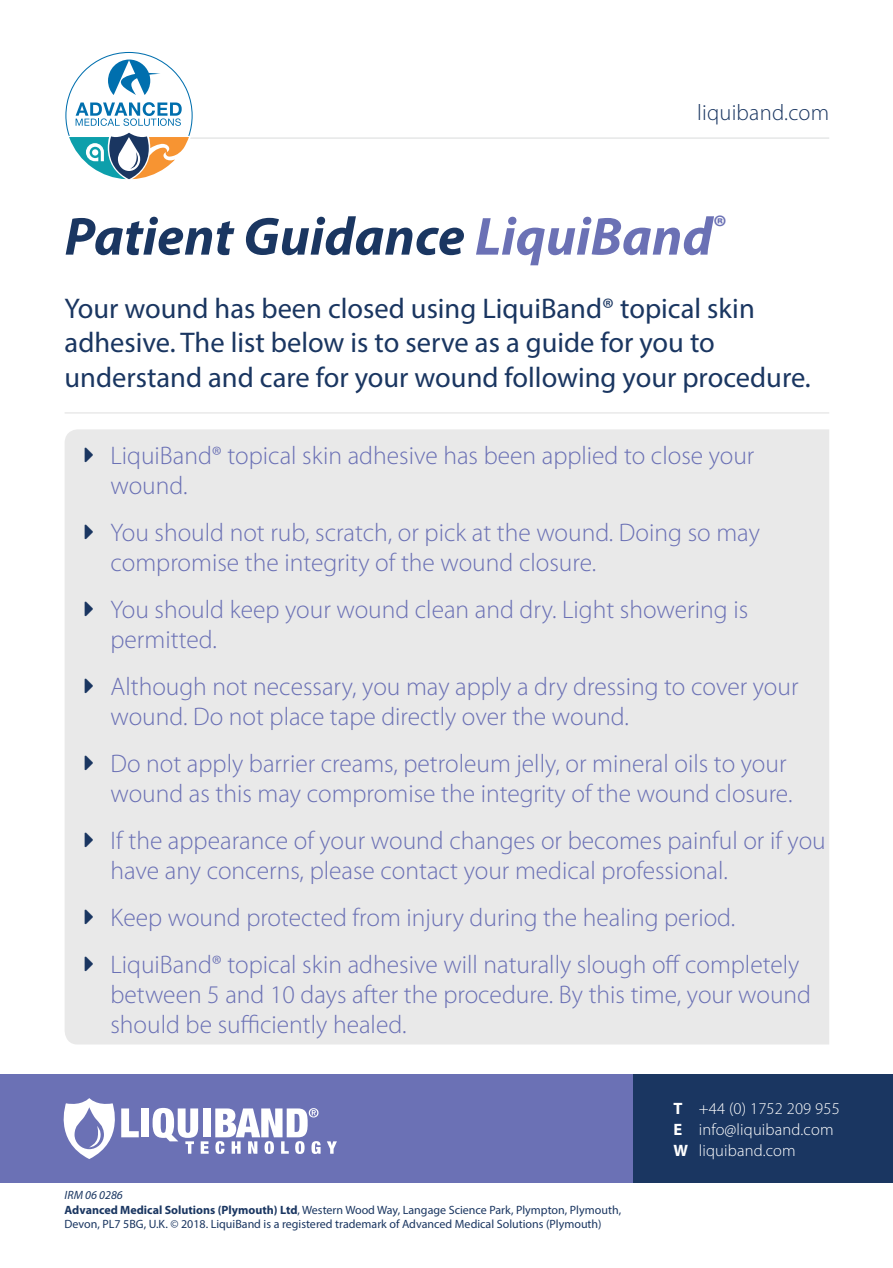
<style>
.page{position:relative;width:893px;height:1268px;background:#fff}
.page>*{position:absolute;margin:0;border:0;box-sizing:border-box;transform-origin:0 0}
.t1{font:italic 700 54px "Myriad Pro";color:#1a3661}
.t2{font:28.5px/34.2px "Myriad Pro";color:#1a3661}
.t3{font:300 25.5px/30px "Myriad Pro";color:#6b71b5}
.t4{font:300 22.5px "Myriad Pro";letter-spacing:.01em;color:#1a3661}
.t5{font:300 16.5px/21px "Myriad Pro";letter-spacing:.01em;color:#fff}
.t6{font:12px/14.4px "Myriad Pro";color:#1a3661}
.s1{color:#6b71b5}
.s2{font-style:italic}
.s3{font-weight:700}
</style>
<div class="page">
<hr style="left:103px;top:137px;width:726px;height:2px;background:#e6e7e7">
<svg style="left:65px;top:52px;width:128px;height:127px"></svg>
<div style="left:632px;top:1074px;width:261px;height:108px;background:#1a3661"></div>
<div style="left:0;top:1074px;width:632px;height:108px;background:#6b71b5"></div>
<div style="left:141px;top:1108px;width:8px;height:29px;background:#fff"></div>
<div style="left:203px;top:1108px;width:7px;height:29px;background:#fff"></div>
<svg style="left:63px;top:1098px;width:76px;height:61px"></svg>
<svg style="left:153px;top:1107px;width:56px;height:46px"></svg>
<svg style="left:215px;top:1108px;width:105px;height:45px"></svg>
<svg style="left:327px;top:1141px;width:10px;height:12px"></svg>
<div style="left:65px;top:429px;width:764px;height:615px;background:#e9e9e9"></div>
<hr style="left:65px;top:412px;width:764px;height:1px;background:#e9e9e9">
<svg style="left:85px;top:447px;width:8px;height:15px"></svg>
<svg style="left:85px;top:524px;width:8px;height:15px"></svg>
<svg style="left:85px;top:601px;width:8px;height:15px"></svg>
<svg style="left:85px;top:678px;width:8px;height:15px"></svg>
<svg style="left:85px;top:755px;width:8px;height:15px"></svg>
<svg style="left:85px;top:832px;width:8px;height:15px"></svg>
<svg style="left:85px;top:909px;width:8px;height:15px"></svg>
<svg style="left:85px;top:956px;width:8px;height:15px"></svg>
<p class="t4" style="left:697px;top:104px;width:134px">liquiband.com</p>
<h1 class="t1" style="left:65px;top:204px;width:664px">Patient Guidance <span class="s1">LiquiBand</span><sup>®</sup></h1>
<p class="t2" style="left:65px;top:293px;width:748px">Your wound has been closed using LiquiBand® topical skin adhesive. The list below is to serve as a guide for you to understand and care for your wound following your procedure.</p>
<p class="t3" style="left:110px;top:442px;width:645px">LiquiBand® topical skin adhesive has been applied to close your wound.</p>
<p class="t3" style="left:110px;top:519px;width:651px">You should not rub, scratch, or pick at the wound. Doing so may compromise the integrity of the wound closure.</p>
<p class="t3" style="left:110px;top:596px;width:639px">You should keep your wound clean and dry. Light showering is permitted.</p>
<p class="t3" style="left:110px;top:673px;width:689px">Although not necessary, you may apply a dry dressing to cover your wound. Do not place tape directly over the wound.</p>
<p class="t3" style="left:110px;top:750px;width:683px">Do not apply barrier creams, petroleum jelly, or mineral oils to your wound as this may compromise the integrity of the wound closure.</p>
<p class="t3" style="left:110px;top:827px;width:717px">If the appearance of your wound changes or becomes painful or if you have any concerns, please contact your medical professional.</p>
<p class="t3" style="left:110px;top:895px;width:690px;line-height:47.1px">Keep wound protected from injury during the healing period.<br>LiquiBand® topical skin adhesive will naturally slough off completely</p>
<p class="t3" style="left:110px;top:981px;width:702px">between 5 and 10 days after the procedure. By this time, your wound should be sufficiently healed.</p>
<p class="t6" style="left:65px;top:1188px;width:558px"><span class="s2">IRM 06 0286<br></span><span class="s3">Advanced Medical Solutions (Plymouth) Ltd</span>, Western Wood Way, Langage Science Park, Plympton, Plymouth,<br>Devon, PL7 5BG, U.K. © 2018. LiquiBand is a registered trademark of Advanced Medical Solutions (Plymouth)</p>
<p class="t5" style="left:673px;top:1098px;width:168px"><span class="s3">T</span> +44 (0) 1752 209 955<br><span class="s3">E</span> info@liquiband.com<br><span class="s3">W</span> liquiband.com</p>
</div>
